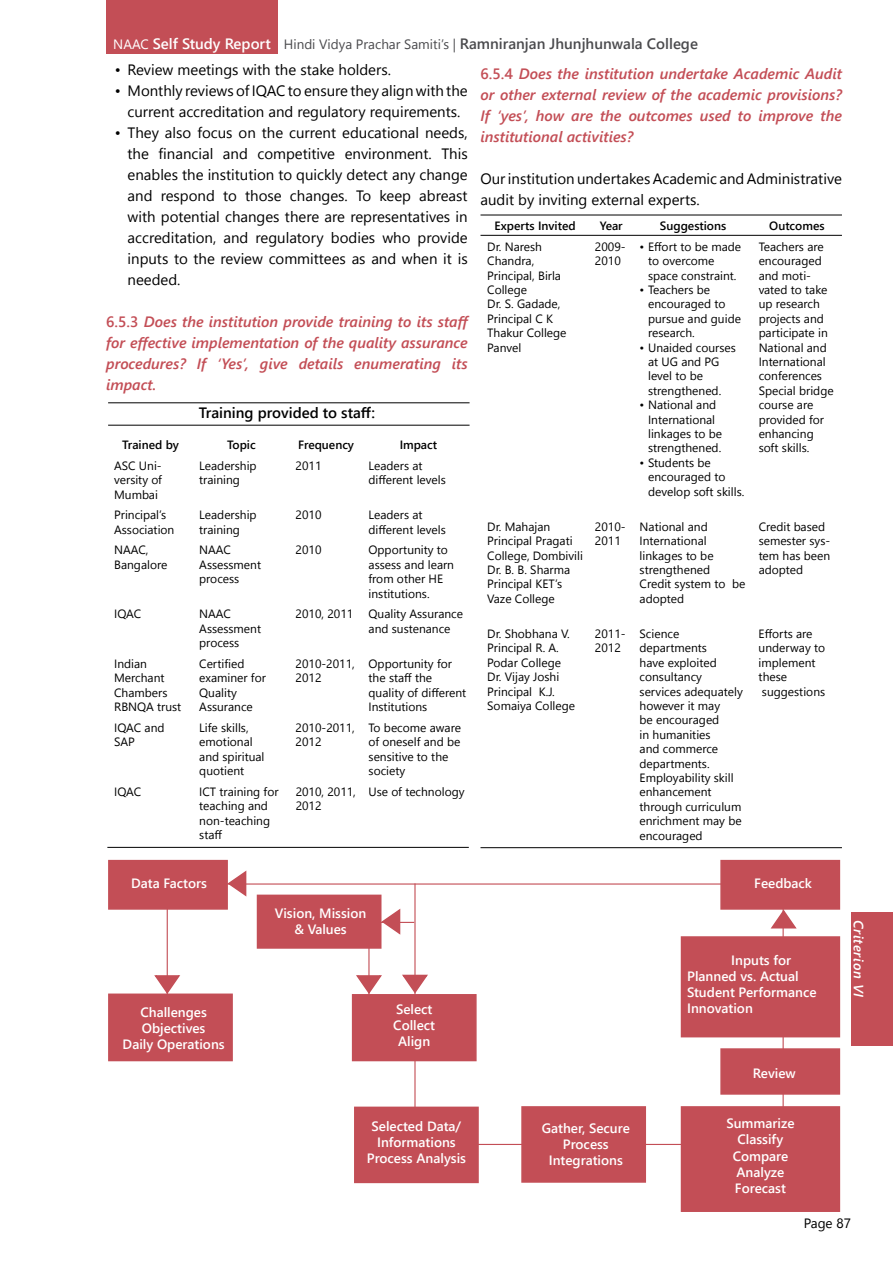
<style>
.page{position:relative;width:893px;height:1263px;background:#fff}
.page>*{position:absolute;margin:0;border:0;box-sizing:border-box;transform-origin:0 0}
.t1{font:15px/21px "Segoe UI";color:#000}
.t2{font:italic 600 15px/21px "Segoe UI";color:#c34e56;text-align:justify}
.t3{font:600 15px "Segoe UI";color:#4a4a4d}
.t4{font:600 15px "Segoe UI";color:#000}
.t5{font:600 13.5px/16.2px "Segoe UI";color:#fff;text-align:center}
.t6{font:italic 600 13.5px "Segoe UI";letter-spacing:.05em;color:#fff}
.t7{font:13.5px "Segoe UI";color:#000}
.t8{font:12px/14.4px "Segoe UI";color:#000}
.t9{font:600 12px "Segoe UI";color:#000}
.s1{font-weight:400;font-size:13.5px;color:#fff}
.s2{color:#fff}
.s3{font-weight:400;font-size:13.5px}
.s4{font-style:normal}
</style>
<div class="page">
<div style="left:851px;top:912px;width:42px;height:134px;background:#c34e56"></div>
<div style="left:106px;top:0;width:172px;height:54px;background:#c34e56"></div>
<hr style="left:161px;top:883px;width:579px;height:1px;background:#c34e56">
<hr style="left:414px;top:883px;width:2px;height:240px;background:#c34e56">
<hr style="left:425px;top:1144px;width:295px;height:1px;background:#c34e56">
<hr style="left:783px;top:862px;width:1px;height:267px;background:#c34e56">
<hr style="left:167px;top:872px;width:1px;height:153px;background:#c34e56">
<hr style="left:347px;top:922px;width:67px;height:1px;background:#c34e56">
<hr style="left:368px;top:943px;width:2px;height:72px;background:#c34e56">
<div style="left:108px;top:860px;width:120px;height:50px;background:#c34e56;border:2px solid #c34e56"></div>
<div style="left:257px;top:895px;width:124px;height:54px;background:#c34e56;border:2px solid #c34e56"></div>
<div style="left:108px;top:993px;width:125px;height:68px;background:#c34e56;border:2px solid #c34e56"></div>
<div style="left:352px;top:994px;width:125px;height:67px;background:#c34e56"></div>
<div style="left:354px;top:1106px;width:125px;height:77px;background:#c34e56;border:2px solid #c34e56"></div>
<div style="left:521px;top:1106px;width:125px;height:77px;background:#c34e56;border:2px solid #c34e56"></div>
<div style="left:681px;top:1106px;width:159px;height:106px;background:#c34e56;border:2px solid #c34e56"></div>
<div style="left:720px;top:1048px;width:120px;height:47px;background:#c34e56;border:2px solid #c34e56"></div>
<div style="left:681px;top:936px;width:159px;height:101px;background:#c34e56;border:2px solid #c34e56"></div>
<div style="left:720px;top:860px;width:120px;height:50px;background:#c34e56;border:2px solid #c34e56"></div>
<svg style="left:154px;top:974px;width:28px;height:21px"></svg>
<svg style="left:401px;top:973px;width:28px;height:22px"></svg>
<svg style="left:355px;top:974px;width:28px;height:21px"></svg>
<svg style="left:380px;top:908px;width:22px;height:28px"></svg>
<svg style="left:226px;top:870px;width:22px;height:28px"></svg>
<svg style="left:769px;top:908px;width:28px;height:22px"></svg>
<hr style="left:108px;top:402px;width:362px;height:1px;background:#000">
<hr style="left:108px;top:425px;width:362px;height:1px;background:#000">
<hr style="left:107px;top:847px;width:362px;height:1px;background:#000">
<hr style="left:480px;top:215px;width:362px;height:1px;background:#000">
<hr style="left:480px;top:235px;width:362px;height:1px;background:#000">
<hr style="left:480px;top:847px;width:362px;height:1px;background:#000">
<p class="t3" style="left:113px;top:32px;width:586px"><span class="s1">NAAC</span> <span class="s2">Self Study Report</span> <span class="s3">Hindi Vidya Prachar Samiti’s |</span> Ramniranjan Jhunjhunwala College</p>
<p class="t1" style="left:115px;top:58px;width:278px">• Review meetings with the stake holders.</p>
<p class="t1" style="left:115px;top:79px;width:354px;text-align:center">• Monthly reviews of IQAC to ensure they align with the current accreditation and regulatory requirements.</p>
<p class="t1" style="left:128px;top:121px;width:342px;text-align:justify;text-indent:-13px">• They also focus on the current educational needs, the financial and competitive environment. This enables the institution to quickly detect any change and respond to those changes. To keep abreast with potential changes there are representatives in accreditation, and regulatory bodies who provide inputs to the review committees as and when it is needed.</p>
<p class="t2" style="left:106px;top:310px;width:365px"><span class="s4">6.5.3</span> Does the institution provide training to its staff for effective implementation of the quality assurance procedures? If ‘Yes’, give details enumerating its impact.</p>
<p class="t4" style="left:199px;top:401px;width:178px">Training provided to staff:</p>
<p class="t9" style="left:122px;top:436px;width:58px">Trained by</p>
<p class="t9" style="left:227px;top:436px;width:30px">Topic</p>
<p class="t9" style="left:298px;top:436px;width:58px">Frequency</p>
<p class="t9" style="left:400px;top:436px;width:39px">Impact</p>
<p class="t8" style="left:114px;top:458px;width:49px;text-align:justify">ASC Uni&shy;versity of Mumbai</p>
<p class="t8" style="left:199px;top:458px;width:59px">Leadership training</p>
<p class="t8" style="left:296px;top:458px;width:27px">2011</p>
<p class="t8" style="left:369px;top:458px;width:79px">Leaders at different levels</p>
<p class="t8" style="left:114px;top:507px;width:62px">Principal’s<br>Association</p>
<p class="t8" style="left:199px;top:507px;width:59px">Leadership training</p>
<p class="t8" style="left:296px;top:507px;width:27px">2010</p>
<p class="t8" style="left:369px;top:507px;width:79px">Leaders at different levels</p>
<p class="t8" style="left:114px;top:542px;width:55px">NAAC,<br>Bangalore</p>
<p class="t8" style="left:199px;top:542px;width:63px">NAAC<br>Assessment process</p>
<p class="t8" style="left:296px;top:542px;width:27px">2010</p>
<p class="t8" style="left:369px;top:542px;width:87px">Opportunity to assess and learn from other HE institutions.</p>
<p class="t8" style="left:114px;top:606px;width:29px">IQAC</p>
<p class="t8" style="left:199px;top:606px;width:63px">NAAC<br>Assessment process</p>
<p class="t8" style="left:296px;top:606px;width:59px">2010, 2011</p>
<p class="t8" style="left:369px;top:606px;width:96px">Quality Assurance and sustenance</p>
<p class="t8" style="left:114px;top:656px;width:69px">Indian<br>Merchant<br>Chambers<br>RBNQA trust</p>
<p class="t8" style="left:199px;top:656px;width:68px">Certified examiner for<br>Quality<br>Assurance</p>
<p class="t8" style="left:296px;top:656px;width:61px">2010-2011,<br>2012</p>
<p class="t8" style="left:369px;top:656px;width:99px">Opportunity for the staff the quality of different<br>Institutions</p>
<p class="t8" style="left:114px;top:720px;width:52px">IQAC and<br>SAP</p>
<p class="t8" style="left:199px;top:720px;width:67px">Life skills, emotional and spiritual quotient</p>
<p class="t8" style="left:296px;top:720px;width:61px">2010-2011,<br>2012</p>
<p class="t8" style="left:369px;top:720px;width:94px">To become aware of oneself and be sensitive to the society</p>
<p class="t8" style="left:114px;top:784px;width:29px">IQAC</p>
<p class="t8" style="left:199px;top:784px;width:81px">ICT training for teaching and non-teaching staff</p>
<p class="t8" style="left:296px;top:784px;width:62px">2010, 2011,<br>2012</p>
<p class="t8" style="left:369px;top:784px;width:97px">Use of technology</p>
<p class="t2" style="left:480px;top:62px;width:363px"><span class="s4">6.5.4</span> Does the institution undertake Academic Audit or other external review of the academic provisions?<br>If ‘yes’, how are the outcomes used to improve the institutional activities?</p>
<p class="t1" style="left:480px;top:168px;width:363px">Our institution undertakes Academic and Administrative audit by inviting external experts.</p>
<p class="t9" style="left:495px;top:217px;width:83px">Experts Invited</p>
<p class="t9" style="left:600px;top:217px;width:24px">Year</p>
<p class="t9" style="left:660px;top:217px;width:68px">Suggestions</p>
<p class="t9" style="left:769px;top:217px;width:57px">Outcomes</p>
<p class="t8" style="left:487px;top:239px;width:81px">Dr. Naresh<br>Chandra,<br>Principal, Birla<br>College<br>Dr. S. Gadade,<br>Principal C K<br>Thakur College<br>Panvel</p>
<p class="t8" style="left:595px;top:239px;width:32px">2009-<br>2010</p>
<p class="t8" style="left:648px;top:239px;width:95px;text-indent:-9px">• Effort to be made to overcome space constraint.</p>
<p class="t8" style="left:759px;top:239px;width:76px">Teachers are encouraged and moti&shy;vated to take up research projects and participate in<br>National and<br>International conferences<br>Special bridge course are provided for enhancing soft skills.</p>
<p class="t8" style="left:648px;top:282px;width:94px;text-indent:-9px">• Teachers be encouraged to pursue and guide research.</p>
<p class="t8" style="left:648px;top:340px;width:89px;text-indent:-9px">• Unaided courses at UG and PG level to be strengthened.</p>
<p class="t8" style="left:648px;top:397px;width:76px;text-indent:-9px">• National and<br>International linkages to be strengthened.</p>
<p class="t8" style="left:648px;top:455px;width:98px;text-indent:-9px">• Students be encouraged to develop soft skills.</p>
<p class="t8" style="left:487px;top:519px;width:97px">Dr. Mahajan<br>Principal Pragati<br>College, Dombivili<br>Dr. B. B. Sharma<br>Principal KET’s<br>Vaze College</p>
<p class="t8" style="left:595px;top:519px;width:32px">2010-<br>2011</p>
<p class="t8" style="left:640px;top:519px;width:107px">National and<br>International linkages to be strengthened<br>Credit system to be adopted</p>
<p class="t8" style="left:759px;top:519px;width:73px">Credit based semester sys&shy;tem has been adopted</p>
<p class="t8" style="left:487px;top:626px;width:89px">Dr. Shobhana V.<br>Principal R. A.<br>Podar College<br>Dr. Vijay Joshi<br>Principal K.J.<br>Somaiya College</p>
<p class="t8" style="left:595px;top:626px;width:32px">2011-<br>2012</p>
<p class="t8" style="left:640px;top:626px;width:105px">Science departments<br>have exploited consultancy services adequately however it may<br>be encouraged<br>in humanities<br>and commerce departments.<br>Employability skill enhancement through curriculum enrichment may be encouraged</p>
<p class="t8" style="left:759px;top:626px;width:68px">Efforts are underway to implement these suggestions</p>
<p class="t5" style="left:131px;top:874px;width:77px">Data Factors</p>
<p class="t5" style="left:275px;top:905px;width:93px">Vision, Mission &amp; Values</p>
<p class="t5" style="left:123px;top:1003px;width:104px">Challenges<br>Objectives<br>Daily Operations</p>
<p class="t5" style="left:393px;top:1000px;width:43px">Select<br>Collect<br>Align</p>
<p class="t5" style="left:754px;top:874px;width:59px">Feedback</p>
<p class="t5" style="left:687px;top:951px;width:131px;text-align:left;text-indent:44px">Inputs for<br>Planned vs. Actual<br>Student Performance<br>Innovation</p>
<p class="t5" style="left:753px;top:1064px;width:44px">Review</p>
<p class="t6" style="left:868px;top:920px;width:79px;rotate:90deg">Criterion VI</p>
<p class="t5" style="left:367px;top:1117px;width:101px">Selected Data/<br>Informations<br>Process Analysis</p>
<p class="t5" style="left:542px;top:1119px;width:90px">Gather, Secure<br>Process<br>Integrations</p>
<p class="t5" style="left:726px;top:1115px;width:70px">Summarize<br>Classify<br>Compare<br>Analyze<br>Forecast</p>
<p class="t7" style="left:804px;top:1213px;width:49px">Page 87</p>
</div>
